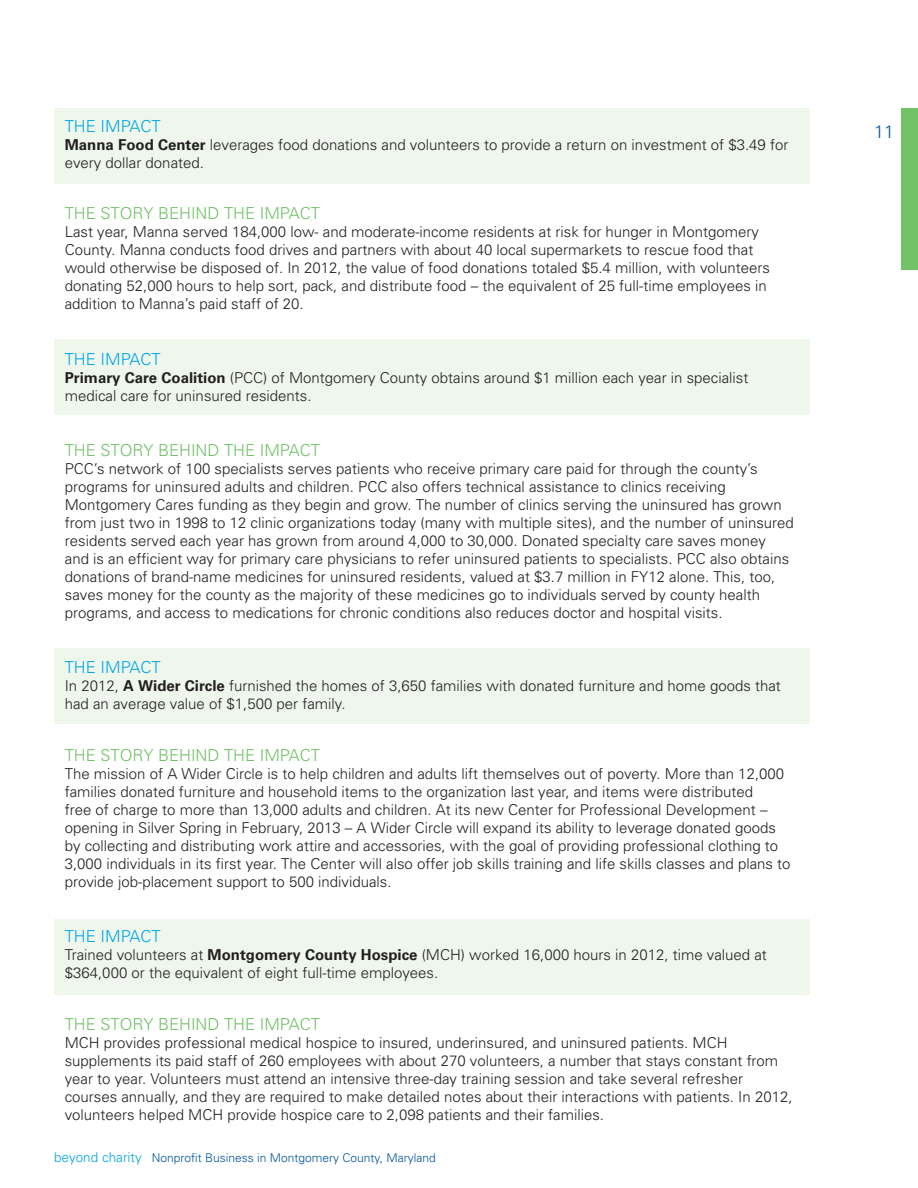
<style>
.page{position:relative;width:918px;height:1188px;background:#fff}
.page>*{position:absolute;margin:0;border:0;box-sizing:border-box;transform-origin:0 0}
.t1{font:300 18px "Univers";color:#01539e}
.t2{font:300 16.5px "Univers";color:#71c167}
.t3{font:300 16.5px "Univers";color:#00a5e3}
.t4{font:300 15px/18px "Univers";color:#231f20}
.t5{font:300 12px "Univers";color:#01539e}
.s1{font-weight:700}
.s2{font-size:13.5px;color:#00a5e3}
</style>
<div class="page">
<div style="left:901px;top:108px;width:17px;height:162px;background:#71c167"></div>
<div style="left:54px;top:108px;width:756px;height:76px;background:#eff7ed"></div>
<div style="left:54px;top:339px;width:756px;height:76px;background:#eff7ed"></div>
<div style="left:54px;top:648px;width:756px;height:76px;background:#eff7ed"></div>
<div style="left:54px;top:919px;width:756px;height:75px;background:#eff7ed"></div>
<p class="t3" style="left:65px;top:116px;width:97px">THE IMPACT</p>
<p class="t4" style="left:65px;top:135px;width:725px"><span class="s1">Manna Food Center</span> leverages food donations and volunteers to provide a return on investment of $3.49 for every dollar donated.</p>
<p class="t2" style="left:65px;top:203px;width:257px">THE STORY BEHIND THE IMPACT</p>
<p class="t4" style="left:65px;top:223px;width:707px">Last year, Manna served 184,000 low- and moderate-income residents at risk for hunger in Montgomery County. Manna conducts food drives and partners with about 40 local supermarkets to rescue food that would otherwise be disposed of. In 2012, the value of food donations totaled $5.4 million, with volunteers donating 52,000 hours to help sort, pack, and distribute food – the equivalent of 25 full-time employees in addition to Manna’s paid staff of 20.</p>
<p class="t3" style="left:65px;top:349px;width:97px">THE IMPACT</p>
<p class="t4" style="left:65px;top:368px;width:685px"><span class="s1">Primary Care Coalition</span> (PCC) of Montgomery County obtains around $1 million each year in specialist medical care for uninsured residents.</p>
<p class="t2" style="left:65px;top:440px;width:257px">THE STORY BEHIND THE IMPACT</p>
<p class="t4" style="left:65px;top:459px;width:731px">PCC’s network of 100 specialists serves patients who receive primary care paid for through the county’s programs for uninsured adults and children. PCC also offers technical assistance to clinics receiving Montgomery Cares funding as they begin and grow. The number of clinics serving the uninsured has grown from just two in 1998 to 12 clinic organizations today (many with multiple sites), and the number of uninsured residents served each year has grown from around 4,000 to 30,000. Donated specialty care saves money<br>and is an efficient way for primary care physicians to refer uninsured patients to specialists. PCC also obtains donations of brand-name medicines for uninsured residents, valued at $3.7 million in FY12 alone. This, too, saves money for the county as the majority of these medicines go to individuals served by county health programs, and access to medications for chronic conditions also reduces doctor and hospital visits.</p>
<p class="t3" style="left:65px;top:658px;width:97px">THE IMPACT</p>
<p class="t4" style="left:65px;top:677px;width:718px">In 2012, <span class="s1">A Wider Circle</span> furnished the homes of 3,650 families with donated furniture and home goods that had an average value of $1,500 per family.</p>
<p class="t2" style="left:65px;top:745px;width:257px">THE STORY BEHIND THE IMPACT</p>
<p class="t4" style="left:65px;top:764px;width:727px">The mission of A Wider Circle is to help children and adults lift themselves out of poverty. More than 12,000 families donated furniture and household items to the organization last year, and items were distributed<br>free of charge to more than 13,000 adults and children. At its new Center for Professional Development – opening in Silver Spring in February, 2013 – A Wider Circle will expand its ability to leverage donated goods by collecting and distributing work attire and accessories, with the goal of providing professional clothing to 3,000 individuals in its first year. The Center will also offer job skills training and life skills classes and plans to provide job-placement support to 500 individuals.</p>
<p class="t3" style="left:65px;top:927px;width:97px">THE IMPACT</p>
<p class="t4" style="left:65px;top:946px;width:704px">Trained volunteers at <span class="s1">Montgomery County Hospice</span> (MCH) worked 16,000 hours in 2012, time valued at $364,000 or the equivalent of eight full-time employees.</p>
<p class="t2" style="left:65px;top:1014px;width:257px">THE STORY BEHIND THE IMPACT</p>
<p class="t4" style="left:65px;top:1033px;width:729px">MCH provides professional medical hospice to insured, underinsured, and uninsured patients. MCH supplements its paid staff of 260 employees with about 270 volunteers, a number that stays constant from year to year. Volunteers must attend an intensive three-day training session and take several refresher courses annually, and they are required to make detailed notes about their interactions with patients. In 2012, volunteers helped MCH provide hospice care to 2,098 patients and their families.</p>
<p class="t5" style="left:54px;top:1151px;width:383px"><span class="s2">beyond charity</span> Nonprofit Business in Montgomery County, Maryland</p>
<p class="t1" style="left:874px;top:121px;width:22px">11</p>
</div>
